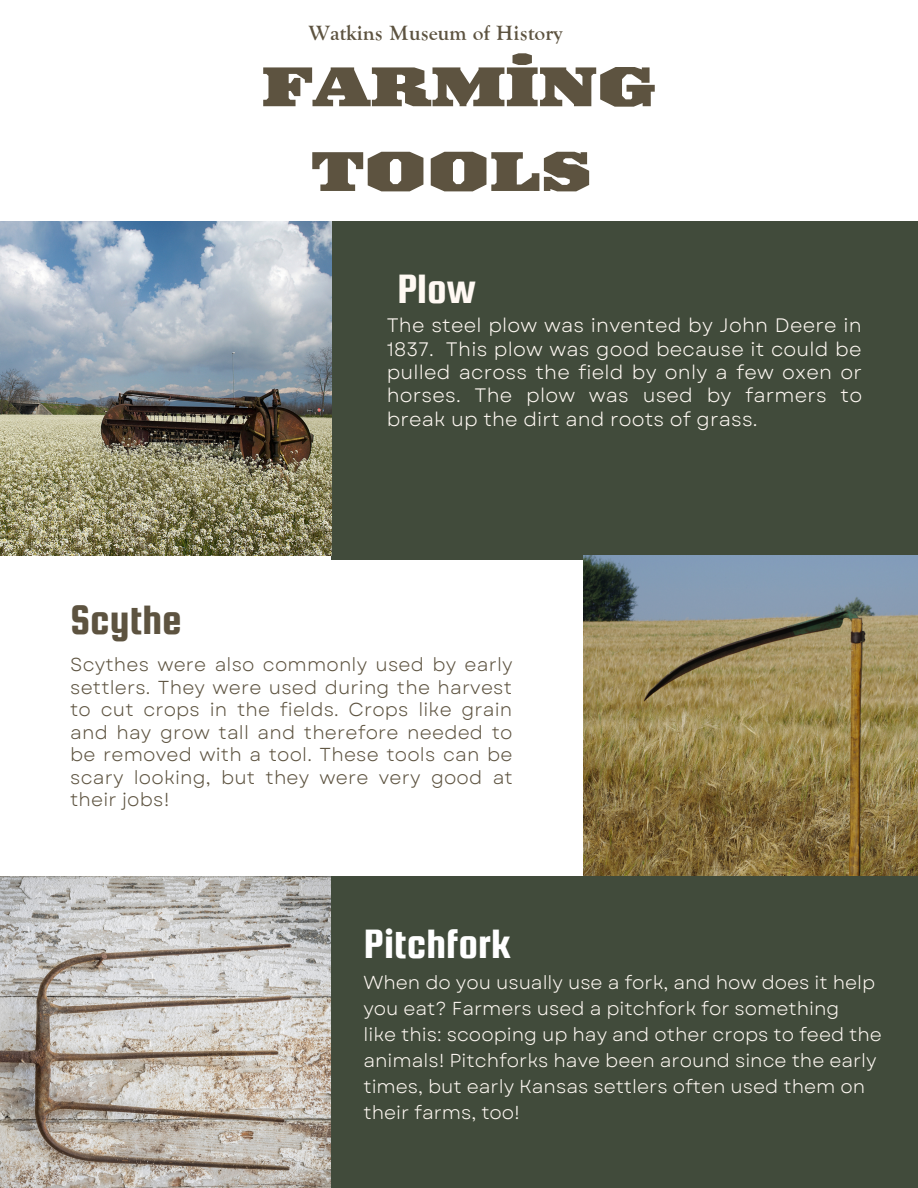
<style>
.page{position:relative;width:918px;height:1188px;background:#fff}
.page>*{position:absolute;margin:0;border:0;box-sizing:border-box;transform-origin:0 0}
.t1{font:900 60.6px/84.8px "Ironmonger";color:#5d5340;text-align:center}
.t2{font:43.95px "Squada One";color:#fff}
.t3{font:43.95px "Squada One";color:#5d5340}
.t4{font:43.95px "Squada One";color:#fff9f3}
.t5{font:21.3px "Goudy Old Style";color:#5d5340}
.t6{font:19.5px/23.4px "Garet";letter-spacing:.01em;color:#fff9f3;text-align:justify}
.t7{font:18.75px/25.8px "Garet";color:#fff9f3}
.t8{font:18.75px/22.5px "Garet";letter-spacing:.01em;color:#5d5340;text-align:justify}
</style>
<div class="page">
<div style="left:331px;top:221px;width:587px;height:339px;background:#414b3b"></div>
<img style="left:0;top:876px;width:331px;height:312px">
<img style="left:583px;top:556px;width:335px;height:320px">
<div style="left:331px;top:876px;width:587px;height:312px;background:#414b3b"></div>
<img style="left:0;top:221px;width:332px;height:335px">
<p class="t5" style="left:309px;top:25px;width:255px">Watkins Museum of History</p>
<p class="t1" style="left:262px;top:42px;width:395px">FARMING<br>TOOLS</p>
<p class="t4" style="left:398px;top:266px;width:80px">Plow</p>
<p class="t6" style="left:387px;top:314px;width:477px">The steel plow was invented by John Deere in 1837. This plow was good because it could be pulled across the field by only a few oxen or horses. The plow was used by farmers to break up the dirt and roots of grass.</p>
<p class="t3" style="left:70px;top:596px;width:113px">Scythe</p>
<p class="t8" style="left:70px;top:653px;width:444px">Scythes were also commonly used by early settlers. They were used during the harvest to cut crops in the fields. Crops like grain and hay grow tall and therefore needed to be removed with a tool. These tools can be scary looking, but they were very good at their jobs!</p>
<p class="t2" style="left:364px;top:920px;width:149px">Pitchfork</p>
<p class="t7" style="left:363px;top:970px;width:513px">When do you usually use a fork, and how does it help you eat? Farmers used a pitchfork for something</p>
<p class="t7" style="left:363px;top:1022px;width:520px">like this: scooping up hay and other crops to feed the animals! Pitchforks have been around since the early times, but early Kansas settlers often used them on their farms, too!</p>
</div>
